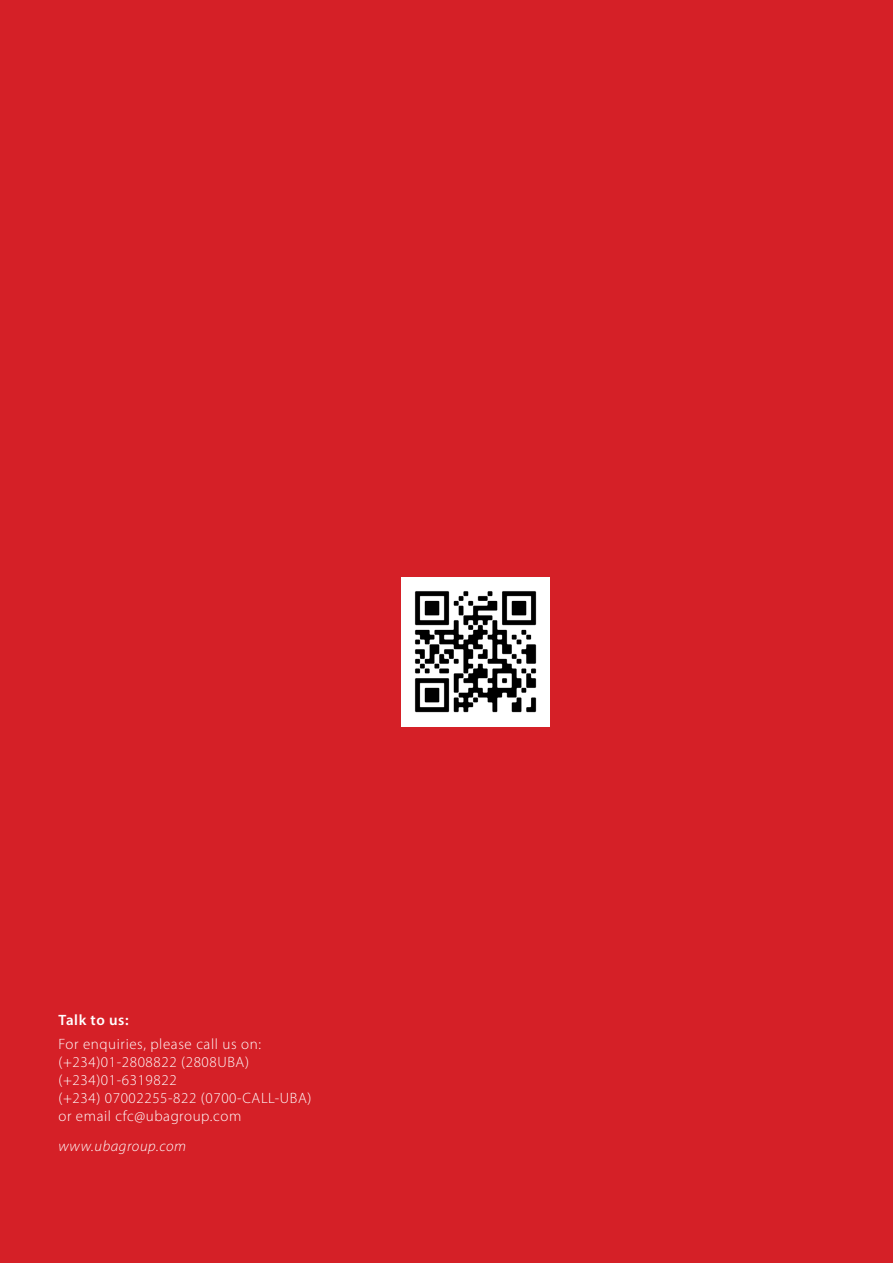
<style>
.page{position:relative;width:893px;height:1263px;background:#d52027}
.page>*{position:absolute;margin:0;border:0;box-sizing:border-box;transform-origin:0 0}
.t1{font:300 15px/18px "Myriad Pro";letter-spacing:.04em;color:#fff}
.t2{font:italic 300 15px "Myriad Pro";letter-spacing:.04em;color:#fff}
.t3{font:600 15px "Myriad Pro";letter-spacing:.04em;color:#fff}
</style>
<div class="page">
<img style="left:401px;top:578px;width:149px;height:149px">
<p class="t3" style="left:58px;top:1010px;width:72px">Talk to us:</p>
<p class="t1" style="left:58px;top:1035px;width:254px">For enquiries, please call us on: (+234)01-2808822 (2808UBA) (+234)01-6319822<br>(+234) 07002255-822 (0700-CALL-UBA) or email cfc@ubagroup.com</p>
<p class="t2" style="left:58px;top:1138px;width:129px">www.ubagroup.com</p>
</div>
